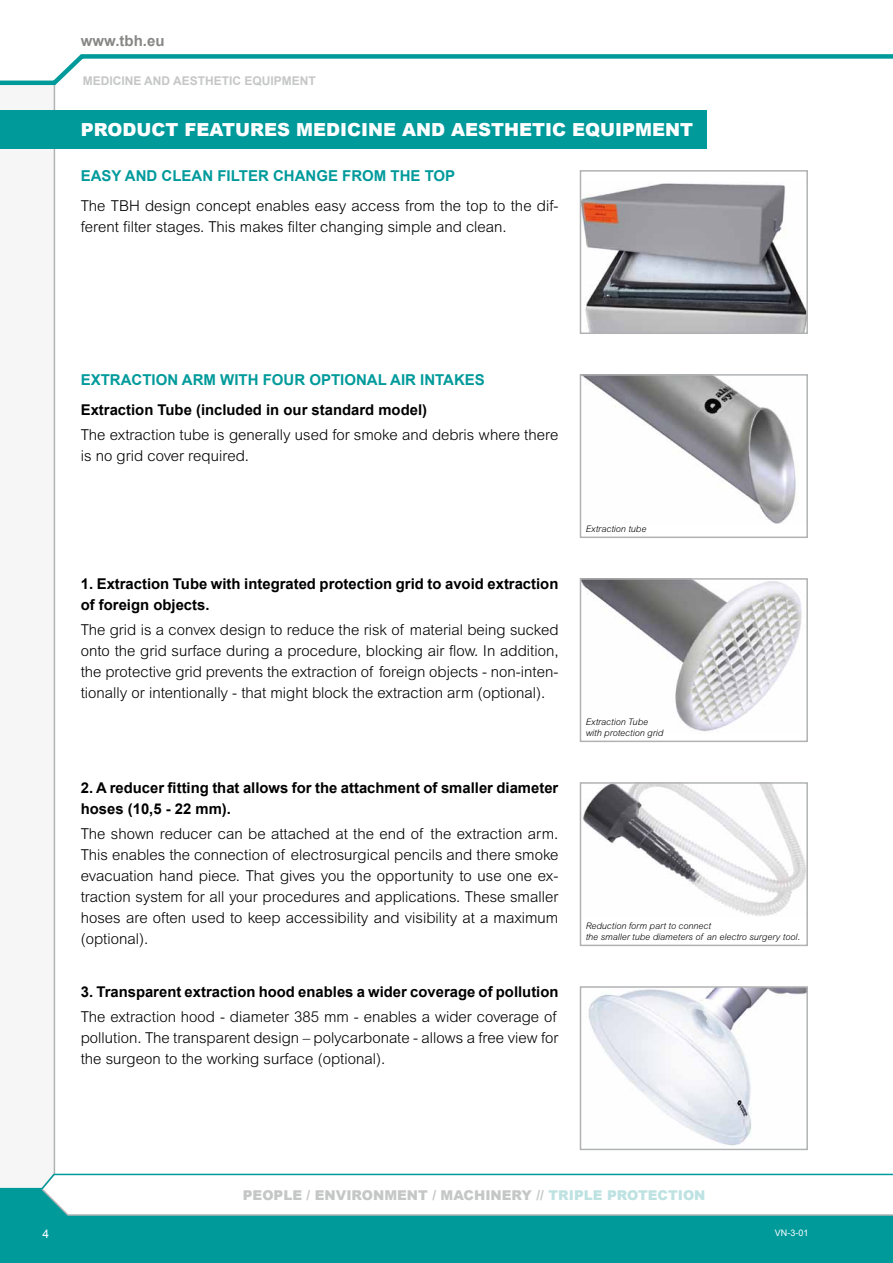
<style>
.page{position:relative;width:893px;height:1263px;background:#fff}
.page>*{position:absolute;margin:0;border:0;box-sizing:border-box;transform-origin:0 0}
.t1{font:900 18px "Arial";color:#fff}
.t2{font:300 15px/21px "Arial";color:#000;text-align:justify}
.t3{font:700 15px "Arial";color:#009a9b}
.t4{font:700 15px "Arial";color:#878786}
.t5{font:700 14.85px/21px "Arial";color:#000}
.t6{font:900 13.5px "Arial";color:#c5c6c6}
.t7{font:700 12px "Arial";color:#c5c6c6}
.t8{font:12px "Arial";color:#fff}
.t9{font:italic 300 9px/10.8px "Arial";color:#000}
.t10{font:9px "Arial";color:#fff}
.s1{color:#bee2e2}
</style>
<div class="page">
<div style="left:0;top:87px;width:56px;height:1086px;background:#f6f6f6"></div>
<div style="left:0;top:1216px;width:893px;height:47px;background:#009a9b"></div>
<svg style="left:0;top:1173px;width:893px;height:43px"></svg>
<svg style="left:0;top:54px;width:893px;height:33px"></svg>
<div style="left:0;top:111px;width:706px;height:38px;background:#009a9b"></div>
<img style="left:588px;top:989px;width:217px;height:157px">
<div style="left:580px;top:986px;width:228px;height:164px;border:2px solid #b1b2b3"></div>
<img style="left:583px;top:183px;width:222px;height:148px">
<div style="left:580px;top:170px;width:228px;height:164px;border:2px solid #b1b2b3"></div>
<img style="left:584px;top:377px;width:212px;height:147px">
<div style="left:580px;top:374px;width:228px;height:164px;border:2px solid #b1b2b3"></div>
<img style="left:583px;top:581px;width:219px;height:151px">
<div style="left:580px;top:578px;width:228px;height:164px;border:2px solid #b1b2b3"></div>
<img style="left:583px;top:785px;width:222px;height:131px">
<div style="left:580px;top:782px;width:228px;height:164px;border:2px solid #b1b2b3"></div>
<p class="t4" style="left:81px;top:31px;width:85px">www.tbh.eu</p>
<p class="t7" style="left:83px;top:73px;width:235px">MEDICINE AND AESTHETIC EQUIPMENT</p>
<p class="t1" style="left:81px;top:117px;width:15px">PRO</p>
<p class="t1" style="left:122px;top:117px;width:29px">DUCT</p>
<p class="t1" style="left:184px;top:117px;width:14px">FEATURE</p>
<p class="t1" style="left:277px;top:117px;width:417px">S MEDICINE AND AESTHETIC EQUIPMENT</p>
<p class="t3" style="left:81px;top:166px;width:376px">EASY AND CLEAN FILTER CHANGE FROM THE TOP</p>
<p class="t2" style="left:81px;top:195px;width:478px">The TBH design concept enables easy access from the top to the dif&shy;ferent filter stages. This makes filter changing simple and clean.</p>
<p class="t3" style="left:81px;top:370px;width:406px">EXTRACTION ARM WITH FOUR OPTIONAL AIR INTAKES</p>
<p class="t5" style="left:81px;top:399px;width:348px">Extraction Tube (included in our standard model)</p>
<p class="t2" style="left:81px;top:424px;width:479px">The extraction tube is generally used for smoke and debris where there is no grid cover required.</p>
<p class="t5" style="left:81px;top:574px;width:479px">1. Extraction Tube with integrated protection grid to avoid extraction of foreign objects.</p>
<p class="t2" style="left:81px;top:619px;width:479px">The grid is a convex design to reduce the risk of material being sucked onto the grid surface during a procedure, blocking air flow. In addition, the protective grid prevents the extraction of foreign objects - non-inten&shy;tionally or intentionally - that might block the extraction arm (optional).</p>
<p class="t5" style="left:81px;top:778px;width:479px">2. A reducer fitting that allows for the attachment of smaller diameter hoses (10,5 - 22 mm).</p>
<p class="t2" style="left:81px;top:823px;width:479px">The shown reducer can be attached at the end of the extraction arm.<br>This enables the connection of electrosurgical pencils and there smoke evacuation hand piece. That gives you the opportunity to use one ex&shy;traction system for all your procedures and applications. These smaller hoses are often used to keep accessibility and visibility at a maximum (optional).</p>
<p class="t5" style="left:81px;top:982px;width:479px">3. Transparent extraction hood enables a wider coverage of pollution</p>
<p class="t2" style="left:81px;top:1006px;width:479px">The extraction hood - diameter 385 mm - enables a wider coverage of pollution. The transparent design – polycarbonate - allows a free view for the surgeon to the working surface (optional).</p>
<p class="t9" style="left:586px;top:523px;width:62px">Extraction tube</p>
<p class="t9" style="left:586px;top:717px;width:79px">Extraction Tube with protection grid</p>
<p class="t9" style="left:586px;top:921px;width:216px">Reduction form part to connect<br>the smaller tube diameters of an electro surgery tool.</p>
<p class="t8" style="left:43px;top:1225px;width:8px">4</p>
<p class="t6" style="left:243px;top:1186px;width:464px">PEOPLE / ENVIRONMENT / MACHINERY // <span class="s1">TRIPLE PROTECTION</span></p>
<p class="t10" style="left:775px;top:1226px;width:35px">VN-3-01</p>
</div>
